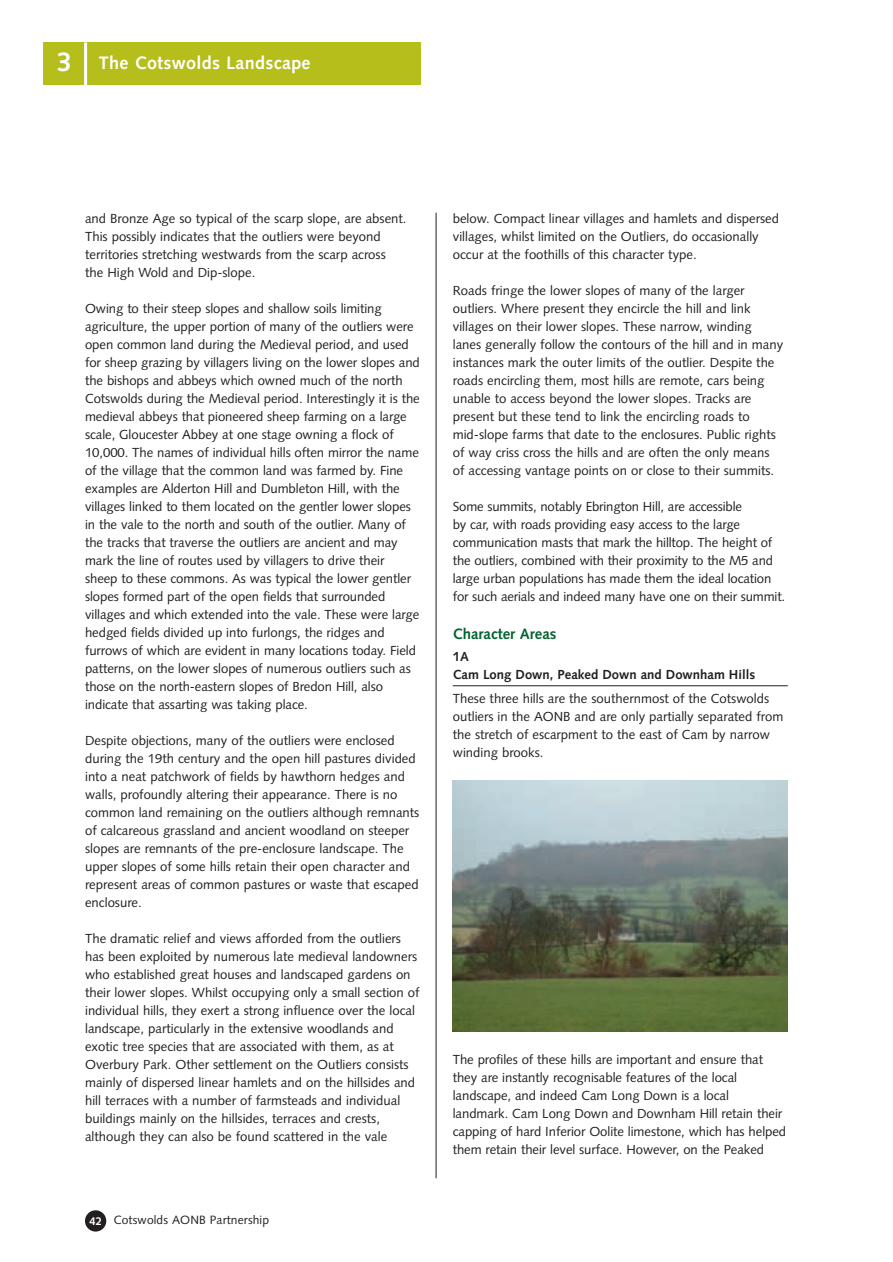
<style>
.page{position:relative;width:893px;height:1262px;background:#fff}
.page>*{position:absolute;margin:0;border:0;box-sizing:border-box;transform-origin:0 0}
.t1{font:700 18px "Syntax";letter-spacing:.015em;color:#fff}
.t2{font:700 15px "Syntax";color:#00622f}
.t3{font:13.2px/18px "Syntax";color:#231f20}
.t4{font:700 13.2px/18px "Syntax";color:#231f20}
.t5{font:12px "Syntax";letter-spacing:.01em;color:#231f20}
.s1{font-size:27px}
.s2{font-weight:700;font-size:11.25px;color:#fff}
</style>
<div class="page">
<hr style="left:453px;top:685px;width:334px;height:1px;background:#231f20">
<div style="left:85px;top:1210px;width:21px;height:21px;background:#231f20;border-radius:50%"></div>
<div style="left:43px;top:43px;width:377px;height:42px;background:#b6be1b"></div>
<hr style="left:84px;top:43px;width:3px;height:42px;background:#fff">
<hr style="left:436px;top:213px;width:1px;height:965px;background:#231f20">
<img style="left:453px;top:780px;width:334px;height:251px">
<h1 class="t1" style="left:57px;top:55px;width:255px"><span class="s1">3</span> The Cotswolds Landscape</h1>
<p class="t3" style="left:85px;top:210px;width:323px">and Bronze Age so typical of the scarp slope, are absent.<br>This possibly indicates that the outliers were beyond territories stretching westwards from the scarp across the High Wold and Dip-slope.</p>
<p class="t3" style="left:85px;top:300px;width:336px">Owing to their steep slopes and shallow soils limiting agriculture, the upper portion of many of the outliers were open common land during the Medieval period, and used for sheep grazing by villagers living on the lower slopes and the bishops and abbeys which owned much of the north Cotswolds during the Medieval period. Interestingly it is the medieval abbeys that pioneered sheep farming on a large scale, Gloucester Abbey at one stage owning a flock of 10,000. The names of individual hills often mirror the name of the village that the common land was farmed by. Fine examples are Alderton Hill and Dumbleton Hill, with the villages linked to them located on the gentler lower slopes in the vale to the north and south of the outlier. Many of the tracks that traverse the outliers are ancient and may mark the line of routes used by villagers to drive their sheep to these commons. As was typical the lower gentler slopes formed part of the open fields that surrounded villages and which extended into the vale. These were large hedged fields divided up into furlongs, the ridges and furrows of which are evident in many locations today. Field patterns, on the lower slopes of numerous outliers such as those on the north-eastern slopes of Bredon Hill, also indicate that assarting was taking place.</p>
<p class="t3" style="left:85px;top:732px;width:336px">Despite objections, many of the outliers were enclosed during the 19th century and the open hill pastures divided into a neat patchwork of fields by hawthorn hedges and walls, profoundly altering their appearance. There is no common land remaining on the outliers although remnants of calcareous grassland and ancient woodland on steeper slopes are remnants of the pre-enclosure landscape. The upper slopes of some hills retain their open character and represent areas of common pastures or waste that escaped enclosure.</p>
<p class="t3" style="left:85px;top:930px;width:336px">The dramatic relief and views afforded from the outliers has been exploited by numerous late medieval landowners who established great houses and landscaped gardens on their lower slopes. Whilst occupying only a small section of individual hills, they exert a strong influence over the local landscape, particularly in the extensive woodlands and exotic tree species that are associated with them, as at Overbury Park. Other settlement on the Outliers consists mainly of dispersed linear hamlets and on the hillsides and hill terraces with a number of farmsteads and individual buildings mainly on the hillsides, terraces and crests, although they can also be found scattered in the vale</p>
<p class="t5" style="left:89px;top:1215px;width:181px"><span class="s2">42</span> Cotswolds AONB Partnership</p>
<p class="t3" style="left:453px;top:210px;width:328px">below. Compact linear villages and hamlets and dispersed villages, whilst limited on the Outliers, do occasionally occur at the foothills of this character type.</p>
<p class="t3" style="left:453px;top:282px;width:332px">Roads fringe the lower slopes of many of the larger outliers. Where present they encircle the hill and link villages on their lower slopes. These narrow, winding lanes generally follow the contours of the hill and in many instances mark the outer limits of the outlier. Despite the roads encircling them, most hills are remote, cars being unable to access beyond the lower slopes. Tracks are present but these tend to link the encircling roads to mid-slope farms that date to the enclosures. Public rights of way criss cross the hills and are often the only means of accessing vantage points on or close to their summits.</p>
<p class="t3" style="left:453px;top:498px;width:334px">Some summits, notably Ebrington Hill, are accessible<br>by car, with roads providing easy access to the large communication masts that mark the hilltop. The height of the outliers, combined with their proximity to the M5 and large urban populations has made them the ideal location for such aerials and indeed many have one on their summit.</p>
<p class="t2" style="left:453px;top:627px;width:105px">Character Areas</p>
<p class="t4" style="left:453px;top:648px;width:304px">1A<br>Cam Long Down, Peaked Down and Downham Hills</p>
<p class="t3" style="left:453px;top:691px;width:332px">These three hills are the southernmost of the Cotswolds outliers in the AONB and are only partially separated from the stretch of escarpment to the east of Cam by narrow winding brooks.</p>
<p class="t3" style="left:453px;top:1051px;width:335px">The profiles of these hills are important and ensure that they are instantly recognisable features of the local landscape, and indeed Cam Long Down is a local landmark. Cam Long Down and Downham Hill retain their capping of hard Inferior Oolite limestone, which has helped them retain their level surface. However, on the Peaked</p>
</div>
